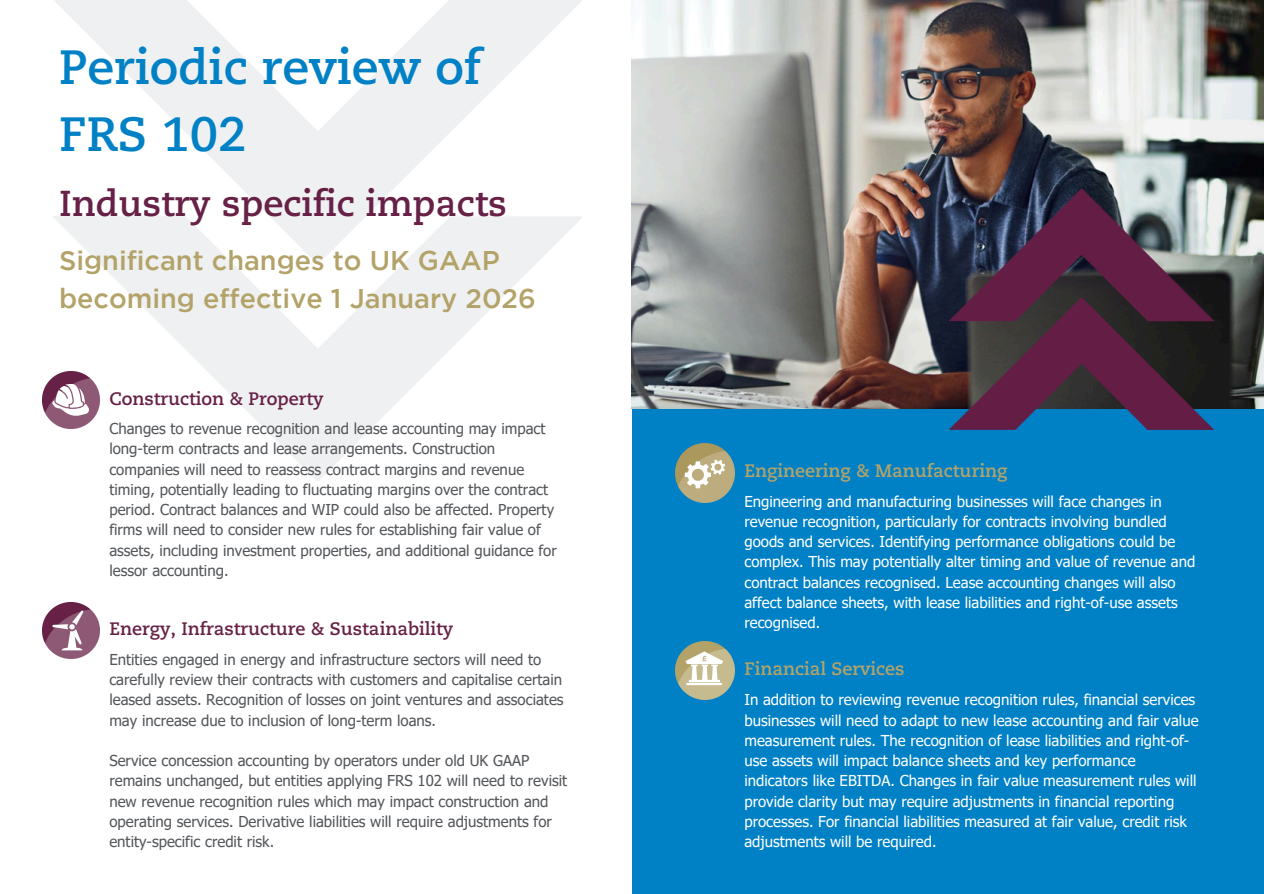
<style>
.page{position:relative;width:1264px;height:894px;background:#fff}
.page>*{position:absolute;margin:0;border:0;box-sizing:border-box;transform-origin:0 0}
.t1{font:700 48px/66.4px "Caecilia LT Std";color:#0081c6}
.t2{font:700 36px "Caecilia LT Std";color:#672146}
.t3{font:500 27px/37.2px "Gotham";color:#b3a369}
.t4{font:700 18px "Caecilia LT Std";color:#672146}
.t5{font:700 18px "Caecilia LT Std";color:#b3a369}
.t6{font:15px/20.2px "Tahoma";color:#53565a}
.t7{font:15px/20.2px "Tahoma";color:#fff}
</style>
<div class="page">
<img style="left:53px;top:0;width:528px;height:481px">
<div style="left:632px;top:309px;width:631px;height:584px;background:#0081c6"></div>
<img style="left:632px;top:0;width:631px;height:408px">
<img style="left:948px;top:188px;width:265px;height:241px">
<img style="left:43px;top:602px;width:56px;height:56px">
<img style="left:43px;top:372px;width:56px;height:56px">
<svg style="left:52px;top:384px;width:38px;height:32px"></svg>
<img style="left:675px;top:443px;width:59px;height:59px">
<img style="left:675px;top:641px;width:59px;height:58px">
<p class="t1" style="left:59px;top:38px;width:423px">Periodic review of<br>FRS 102</p>
<h2 class="t2" style="left:59px;top:188px;width:449px">Industry specific impacts</h2>
<h1 class="t3" style="left:59px;top:244px;width:478px">Significant changes to UK GAAP becoming effective 1 January 2026</h1>
<p class="t4" style="left:109px;top:390px;width:216px">Construction &amp; Property</p>
<h3 class="t6" style="left:109px;top:418px;width:449px">Changes to revenue recognition and lease accounting may impact long-term contracts and lease arrangements. Construction companies will need to reassess contract margins and revenue timing, potentially leading to fluctuating margins over the contract period. Contract balances and WIP could also be affected. Property firms will need to consider new rules for establishing fair value of assets, including investment properties, and additional guidance for lessor accounting.</h3>
<p class="t4" style="left:109px;top:621px;width:345px">Energy, Infrastructure &amp; Sustainability</p>
<p class="t6" style="left:109px;top:648px;width:456px">Entities engaged in energy and infrastructure sectors will need to carefully review their contracts with customers and capitalise certain leased assets. Recognition of losses on joint ventures and associates may increase due to inclusion of long-term loans.</p>
<p class="t6" style="left:109px;top:749px;width:459px">Service concession accounting by operators under old UK GAAP remains unchanged, but entities applying FRS 102 will need to revisit new revenue recognition rules which may impact construction and operating services. Derivative liabilities will require adjustments for entity-specific credit risk.</p>
<p class="t5" style="left:744px;top:463px;width:264px">Engineering &amp; Manufacturing</p>
<p class="t7" style="left:744px;top:490px;width:452px">Engineering and manufacturing businesses will face changes in revenue recognition, particularly for contracts involving bundled goods and services. Identifying performance obligations could be complex. This may potentially alter timing and value of revenue and contract balances recognised. Lease accounting changes will also affect balance sheets, with lease liabilities and right-of-use assets recognised.</p>
<p class="t5" style="left:744px;top:661px;width:162px">Financial Services</p>
<p class="t7" style="left:744px;top:689px;width:456px">In addition to reviewing revenue recognition rules, financial services businesses will need to adapt to new lease accounting and fair value measurement rules. The recognition of lease liabilities and right-of&shy;use assets will impact balance sheets and key performance indicators like EBITDA. Changes in fair value measurement rules will provide clarity but may require adjustments in financial reporting processes. For financial liabilities measured at fair value, credit risk adjustments will be required.</p>
</div>
